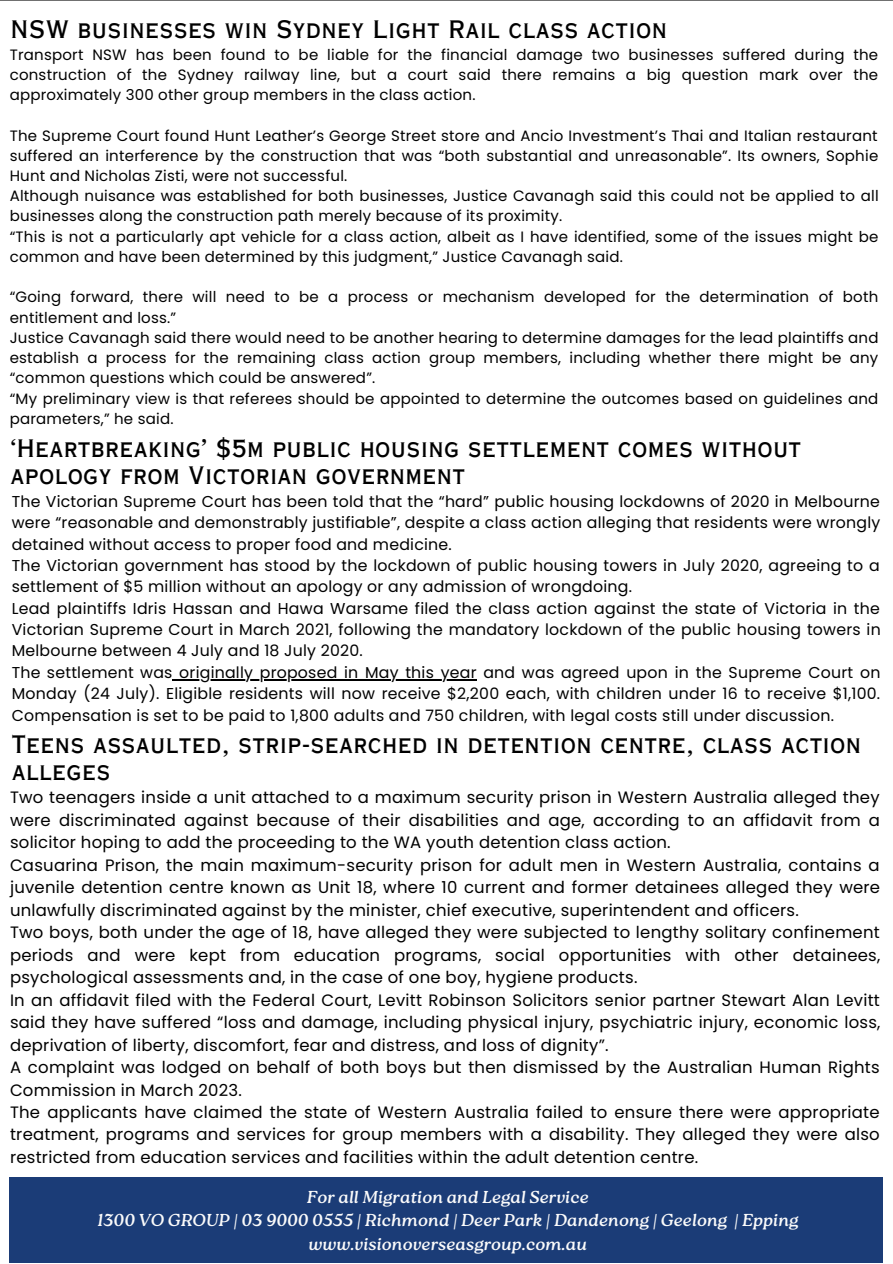
<style>
.page{position:relative;width:893px;height:1264px;background:#fff}
.page>*{position:absolute;margin:0;border:0;box-sizing:border-box;transform-origin:0 0}
.t1{font:24px/27px "Copperplate Gothic LT Pro 30 AB";letter-spacing:.04em;color:#000}
.t2{font:italic 17.25px/23.5px "Roca One";color:#fbfbfb;text-align:center}
.t3{font:16.5px/22.5px "Poppins";letter-spacing:.015em;color:#000;text-align:justify}
.t4{font:15.75px/21.3px "Poppins";letter-spacing:.015em;color:#000;text-align:justify}
.t5{font:15px/20.2px "Poppins";letter-spacing:.015em;color:#000}
</style>
<div class="page">
<hr style="left:0;top:0;width:892px;height:1px;background:#000">
<div style="left:9px;top:1177px;width:873px;height:85px;background:#1b3c77"></div>
<hr style="left:173px;top:679px;width:303px;height:1px;background:#000">
<p class="t1" style="left:11px;top:19px;width:657px">NSW businesses win Sydney Light Rail class action</p>
<p class="t5" style="left:10px;top:44px;width:870px;text-align:justify">Transport NSW has been found to be liable for the financial damage two businesses suffered during the construction of the Sydney railway line, but a court said there remains a big question mark over the approximately 300 other group members in the class action.</p>
<p class="t5" style="left:10px;top:125px;width:870px;text-align:justify">The Supreme Court found Hunt Leather’s George Street store and Ancio Investment’s Thai and Italian restaurant suffered an interference by the construction that was “both substantial and unreasonable”. Its owners, Sophie Hunt and Nicholas Zisti, were not successful.</p>
<p class="t5" style="left:10px;top:186px;width:870px">Although nuisance was established for both businesses, Justice Cavanagh said this could not be applied to all businesses along the construction path merely because of its proximity.</p>
<p class="t5" style="left:10px;top:226px;width:870px">“This is not a particularly apt vehicle for a class action, albeit as I have identified, some of the issues might be common and have been determined by this judgment,” Justice Cavanagh said.</p>
<p class="t5" style="left:10px;top:287px;width:870px">“Going forward, there will need to be a process or mechanism developed for the determination of both entitlement and loss.”</p>
<p class="t5" style="left:10px;top:327px;width:870px;text-align:justify">Justice Cavanagh said there would need to be another hearing to determine damages for the lead plaintiffs and establish a process for the remaining class action group members, including whether there might be any “common questions which could be answered”.</p>
<p class="t5" style="left:10px;top:388px;width:870px">“My preliminary view is that referees should be appointed to determine the outcomes based on guidelines and parameters,” he said.</p>
<p class="t1" style="left:11px;top:438px;width:791px">‘Heartbreaking’ $5m public housing settlement comes without apology from Victorian government</p>
<p class="t4" style="left:12px;top:490px;width:870px">The Victorian Supreme Court has been told that the “hard” public housing lockdowns of 2020 in Melbourne were “reasonable and demonstrably justifiable”, despite a class action alleging that residents were wrongly detained without access to proper food and medicine.</p>
<p class="t4" style="left:12px;top:555px;width:869px">The Victorian government has stood by the lockdown of public housing towers in July 2020, agreeing to a settlement of $5 million without an apology or any admission of wrongdoing.</p>
<p class="t4" style="left:12px;top:597px;width:870px">Lead plaintiffs Idris Hassan and Hawa Warsame filed the class action against the state of Victoria in the Victorian Supreme Court in March 2021, following the mandatory lockdown of the public housing towers in Melbourne between 4 July and 18 July 2020.</p>
<p class="t4" style="left:12px;top:661px;width:870px">The settlement was originally proposed in May this year and was agreed upon in the Supreme Court on Monday (24 July). Eligible residents will now receive $2,200 each, with children under 16 to receive $1,100.<br>Compensation is set to be paid to 1,800 adults and 750 children, with legal costs still under discussion.</p>
<p class="t1" style="left:12px;top:734px;width:850px">Teens assaulted, strip-searched in detention centre, class action alleges</p>
<p class="t3" style="left:10px;top:786px;width:871px">Two teenagers inside a unit attached to a maximum security prison in Western Australia alleged they were discriminated against because of their disabilities and age, according to an affidavit from a solicitor hoping to add the proceeding to the WA youth detention class action.</p>
<p class="t3" style="left:10px;top:853px;width:871px">Casuarina Prison, the main maximum-security prison for adult men in Western Australia, contains a juvenile detention centre known as Unit 18, where 10 current and former detainees alleged they were unlawfully discriminated against by the minister, chief executive, superintendent and officers.</p>
<p class="t3" style="left:10px;top:921px;width:871px">Two boys, both under the age of 18, have alleged they were subjected to lengthy solitary confinement periods and were kept from education programs, social opportunities with other detainees, psychological assessments and, in the case of one boy, hygiene products.</p>
<p class="t3" style="left:10px;top:988px;width:871px">In an affidavit filed with the Federal Court, Levitt Robinson Solicitors senior partner Stewart Alan Levitt said they have suffered “loss and damage, including physical injury, psychiatric injury, economic loss, deprivation of liberty, discomfort, fear and distress, and loss of dignity”.</p>
<p class="t3" style="left:10px;top:1055px;width:871px">A complaint was lodged on behalf of both boys but then dismissed by the Australian Human Rights<br>Commission in March 2023.</p>
<p class="t3" style="left:10px;top:1100px;width:871px">The applicants have claimed the state of Western Australia failed to ensure there were appropriate treatment, programs and services for group members with a disability. They alleged they were also restricted from education services and facilities within the adult detention centre.</p>
<p class="t2" style="left:307px;top:1184px;width:283px">For all Migration and Legal Service</p>
<p class="t2" style="left:97px;top:1208px;width:703px">1300 VO GROUP | 03 9000 0555 | Richmond | Deer Park | Dandenong | Geelong | Epping www.visionoverseasgroup.com.au</p>
</div>
